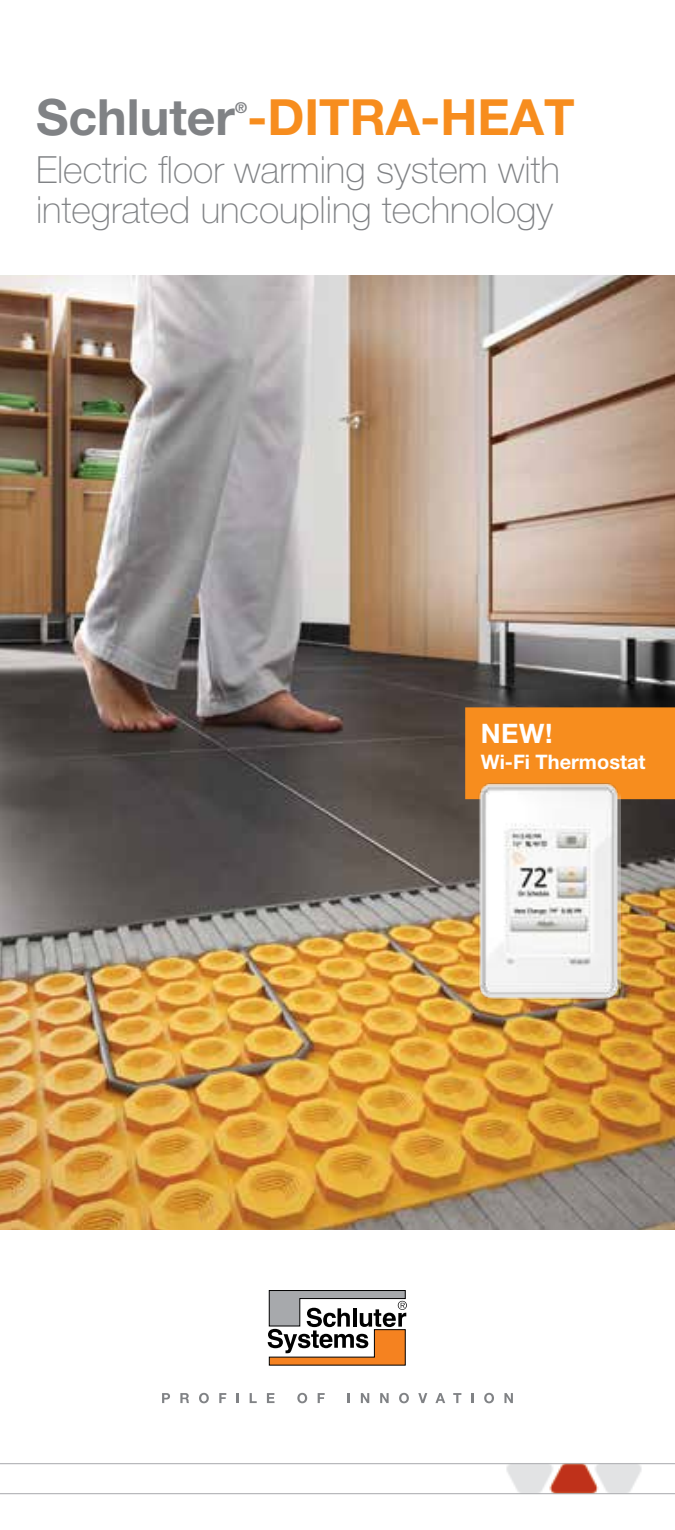
<style>
.page{position:relative;width:675px;height:1530px;background:#fff}
.page>*{position:absolute;margin:0;border:0;box-sizing:border-box;transform-origin:0 0}
.t1{font:700 50px "Helvetica Neue LT Pro";color:#f78d1e}
.t2{font:100 37.5px/40px "Helvetica Neue LT Pro";color:#808285}
.t3{font:700 26.75px "Helvetica Neue LT Pro";color:#fff}
.t4{font:700 20px "Helvetica Neue LT Pro";color:#fff}
.t5{font:700 15px "Helvetica Neue LT Pro";color:#808285}
.s1{color:#808285}
</style>
<div class="page">
<svg style="left:268px;top:1290px;width:139px;height:76px"></svg>
<svg style="left:162px;top:1393px;width:8px;height:10px"></svg>
<svg style="left:180px;top:1393px;width:9px;height:10px"></svg>
<svg style="left:199px;top:1393px;width:10px;height:10px"></svg>
<svg style="left:219px;top:1393px;width:7px;height:10px"></svg>
<svg style="left:237px;top:1393px;width:2px;height:10px"></svg>
<svg style="left:250px;top:1393px;width:7px;height:10px"></svg>
<svg style="left:267px;top:1393px;width:8px;height:10px"></svg>
<svg style="left:297px;top:1393px;width:10px;height:10px"></svg>
<svg style="left:318px;top:1393px;width:7px;height:10px"></svg>
<svg style="left:348px;top:1393px;width:2px;height:10px"></svg>
<svg style="left:361px;top:1393px;width:8px;height:10px"></svg>
<svg style="left:380px;top:1393px;width:9px;height:10px"></svg>
<svg style="left:399px;top:1393px;width:10px;height:10px"></svg>
<svg style="left:418px;top:1393px;width:9px;height:10px"></svg>
<svg style="left:435px;top:1393px;width:10px;height:10px"></svg>
<svg style="left:453px;top:1393px;width:8px;height:10px"></svg>
<svg style="left:472px;top:1393px;width:2px;height:10px"></svg>
<svg style="left:484px;top:1393px;width:10px;height:10px"></svg>
<svg style="left:504px;top:1393px;width:9px;height:10px"></svg>
<img style="left:501px;top:1464px;width:145px;height:31px">
<hr style="left:0;top:1493px;width:675px;height:1px;background:#a7a9ac">
<hr style="left:0;top:1463px;width:675px;height:1px;background:#a7a9ac">
<img style="left:0;top:275px;width:675px;height:954px">
<div style="left:465px;top:707px;width:210px;height:92px;background:#f78d1e"></div>
<img style="left:475px;top:781px;width:145px;height:222px">
<h1 class="t1" style="left:36px;top:86px;width:540px"><span class="s1">Schluter</span> -DITRA-HEAT</h1>
<p class="t5" style="left:235px;top:98px;width:14px">®</p>
<p class="t2" style="left:36px;top:149px;width:526px">Electric floor warming system with integrated uncoupling technology</p>
<p class="t3" style="left:481px;top:717px;width:73px">NEW!</p>
<p class="t4" style="left:481px;top:750px;width:166px">Wi-Fi Thermostat</p>
</div>
